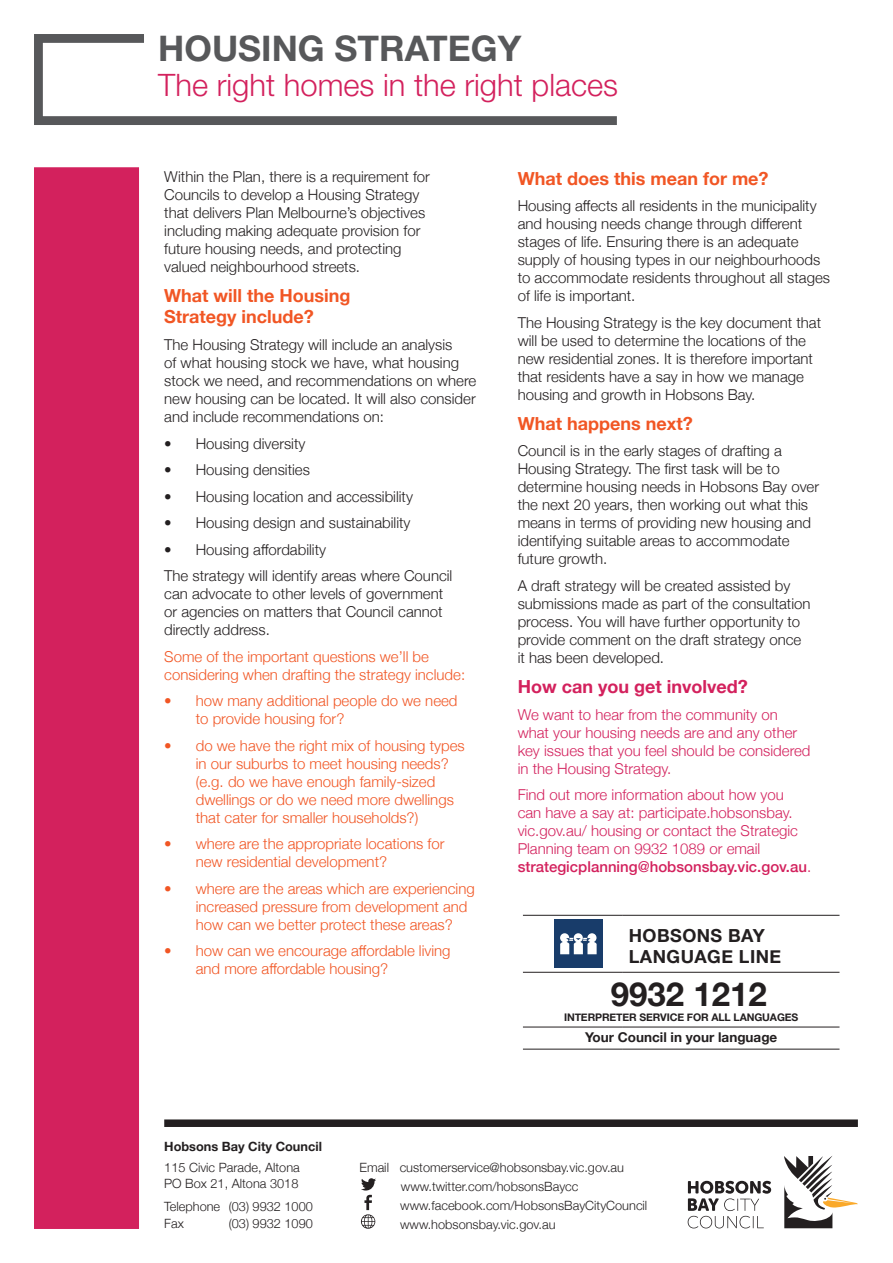
<style>
.page{position:relative;width:893px;height:1263px;background:#fff}
.page>*{position:absolute;margin:0;border:0;box-sizing:border-box;transform-origin:0 0}
.Heading_1{font:700 35.4px "Helvetica Neue LT Std";color:#57585a}
.t1{font:700 33px "Helvetica Neue";color:#231f20}
.Heading_1-2{font:300 30.9px "Helvetica Neue LT Std";color:#d3215d}
.t2{font:700 18px/21.6px "Helvetica Neue";color:#f15624}
.t3{font:700 18px/21px "Helvetica Neue";letter-spacing:.025em;color:#231f20}
.t4{font:700 18px "Helvetica Neue";color:#d3215d}
.t5{font:300 15px/18px "Helvetica Neue";color:#231f20}
.t6{font:300 15px/18px "Helvetica Neue";color:#f15624}
.t7{font:300 15px/18px "Helvetica Neue";color:#d3215d}
.t8{font:700 13.5px "Helvetica Neue";color:#231f20}
.t9{font:300 12.75px "Helvetica Neue";color:#231f20}
.t10{font:700 12.75px "Helvetica Neue";color:#231f20}
.t11{font:700 10.5px "Helvetica Neue";letter-spacing:-.01em;color:#231f20}
.s1{font-weight:500}
</style>
<div class="page">
<div style="left:34px;top:167px;width:105px;height:1062px;background:#d3215d"></div>
<svg style="left:34px;top:34px;width:583px;height:91px"></svg>
<svg style="left:361px;top:1178px;width:15px;height:51px"></svg>
<div style="left:164px;top:1119px;width:694px;height:8px;background:#231f20"></div>
<svg style="left:688px;top:1181px;width:83px;height:47px"></svg>
<svg style="left:784px;top:1156px;width:74px;height:72px"></svg>
<hr style="left:523px;top:915px;width:100px;height:1px;background:#231f20">
<hr style="left:623px;top:915px;width:216px;height:1px;background:#231f20">
<hr style="left:523px;top:972px;width:100px;height:1px;background:#231f20">
<hr style="left:623px;top:972px;width:216px;height:1px;background:#231f20">
<hr style="left:523px;top:1027px;width:100px;height:1px;background:#231f20">
<hr style="left:623px;top:1027px;width:216px;height:1px;background:#231f20">
<hr style="left:523px;top:1049px;width:100px;height:1px;background:#231f20">
<hr style="left:623px;top:1049px;width:216px;height:1px;background:#231f20">
<div style="left:554px;top:919px;width:49px;height:49px;background:#183c6a"></div>
<svg style="left:560px;top:933px;width:37px;height:21px"></svg>
<p class="Heading_1" style="left:158px;top:27px;width:364px">HOUSING STRATEGY</p>
<p class="Heading_1-2" style="left:158px;top:66px;width:461px">The right homes in the right places</p>
<p class="t5" style="left:164px;top:167px;width:267px">Within the Plan, there is a requirement for Councils to develop a Housing Strategy that delivers Plan Melbourne’s objectives including making adequate provision for future housing needs, and protecting valued neighbourhood streets.</p>
<p class="t2" style="left:164px;top:285px;width:188px">What will the Housing<br>Strategy include?</p>
<p class="t5" style="left:164px;top:335px;width:314px">The Housing Strategy will include an analysis<br>of what housing stock we have, what housing stock we need, and recommendations on where new housing can be located. It will also consider and include recommendations on:</p>
<p class="t5" style="left:164px;top:433px;width:143px">• Housing diversity</p>
<p class="t5" style="left:164px;top:460px;width:147px">• Housing densities</p>
<p class="t5" style="left:164px;top:486px;width:250px">• Housing location and accessibility</p>
<p class="t5" style="left:164px;top:513px;width:248px">• Housing design and sustainability</p>
<p class="t5" style="left:164px;top:539px;width:163px">• Housing affordability</p>
<p class="t5" style="left:164px;top:566px;width:290px">The strategy will identify areas where Council can advocate to other levels of government or agencies on matters that Council cannot directly address.</p>
<p class="t6" style="left:164px;top:646px;width:302px">Some of the important questions we’ll be considering when drafting the strategy include:</p>
<p class="t6" style="left:196px;top:691px;width:263px;text-indent:-32px">• how many additional people do we need to provide housing for?</p>
<p class="t6" style="left:196px;top:735px;width:270px;text-indent:-32px">• do we have the right mix of housing types in our suburbs to meet housing needs? (e.g. do we have enough family-sized dwellings or do we need more dwellings that cater for smaller households?)</p>
<p class="t6" style="left:196px;top:834px;width:250px;text-indent:-32px">• where are the appropriate locations for new residential development?</p>
<p class="t6" style="left:196px;top:878px;width:281px;text-indent:-32px">• where are the areas which are experiencing increased pressure from development and how can we better protect these areas?</p>
<p class="t6" style="left:196px;top:941px;width:256px;text-indent:-32px">• how can we encourage affordable living and more affordable housing?</p>
<p class="t2" style="left:518px;top:168px;width:252px">What does this mean for me?</p>
<p class="t5" style="left:518px;top:196px;width:314px">Housing affects all residents in the municipality and housing needs change through different stages of life. Ensuring there is an adequate supply of housing types in our neighbourhoods to accommodate residents throughout all stages of life is important.</p>
<p class="t5" style="left:518px;top:313px;width:305px">The Housing Strategy is the key document that will be used to determine the locations of the new residential zones. It is therefore important that residents have a say in how we manage housing and growth in Hobsons Bay.</p>
<p class="t2" style="left:518px;top:413px;width:177px">What happens next?</p>
<p class="t5" style="left:518px;top:441px;width:303px">Council is in the early stages of drafting a Housing Strategy. The first task will be to determine housing needs in Hobsons Bay over the next 20 years, then working out what this means in terms of providing new housing and identifying suitable areas to accommodate future growth.</p>
<p class="t5" style="left:518px;top:576px;width:294px">A draft strategy will be created assisted by submissions made as part of the consultation process. You will have further opportunity to provide comment on the draft strategy once it has been developed.</p>
<p class="t4" style="left:518px;top:672px;width:232px">How can you get involved?</p>
<p class="t7" style="left:518px;top:704px;width:294px">We want to hear from the community on what your housing needs are and any other key issues that you feel should be considered in the Housing Strategy.</p>
<p class="t7" style="left:518px;top:785px;width:295px">Find out more information about how you can have a say at: participate.hobsonsbay. vic.gov.au/ housing or contact the Strategic Planning team on 9932 1089 or email <span class="s1">strategicplanning@hobsonsbay.vic.gov.au</span>.</p>
<p class="t3" style="left:629px;top:925px;width:154px">HOBSONS BAY<br>LANGUAGE LINE</p>
<p class="t1" style="left:611px;top:969px;width:157px">9932 1212</p>
<p class="t11" style="left:564px;top:1009px;width:236px">INTERPRETER SERVICE FOR ALL LANGUAGES</p>
<p class="t8" style="left:585px;top:1027px;width:194px">Your Council in your language</p>
<p class="t10" style="left:164px;top:1136px;width:159px">Hobsons Bay City Council</p>
<p class="t9" style="left:164px;top:1157px;width:137px">115 Civic Parade, Altona</p>
<p class="t9" style="left:164px;top:1173px;width:136px">PO Box 21, Altona 3018</p>
<p class="t9" style="left:164px;top:1196px;width:150px">Telephone (03) 9932 1000</p>
<p class="t9" style="left:164px;top:1213px;width:21px">Fax</p>
<p class="t9" style="left:229px;top:1213px;width:86px">(03) 9932 1090</p>
<p class="t9" style="left:359px;top:1157px;width:266px">Email customerservice@hobsonsbay.vic.gov.au</p>
<p class="t9" style="left:401px;top:1176px;width:179px">www.twitter.com/hobsonsBaycc</p>
<p class="t9" style="left:400px;top:1195px;width:249px">www.facebook.com/HobsonsBayCityCouncil</p>
<p class="t9" style="left:400px;top:1214px;width:157px">www.hobsonsbay.vic.gov.au</p>
</div>
